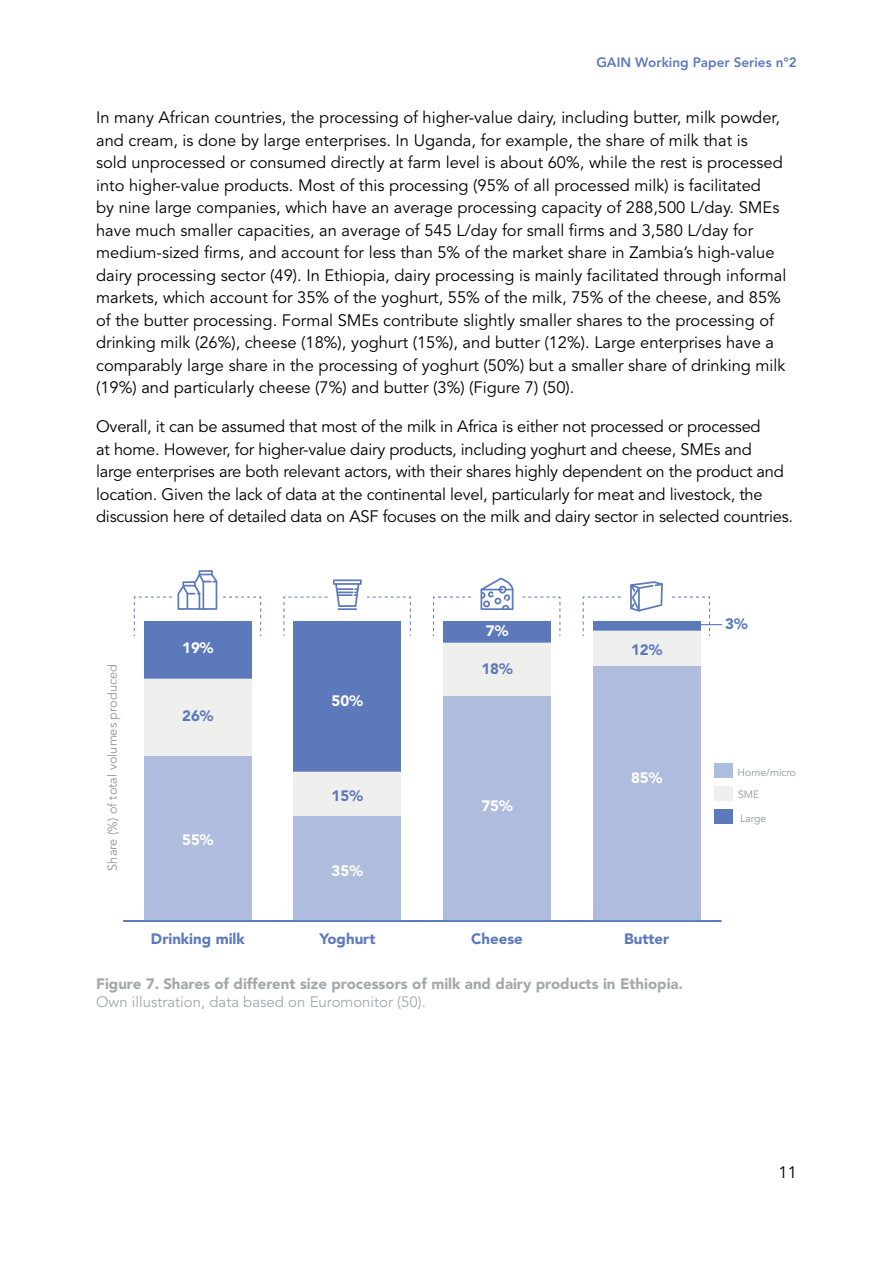
<style>
.page{position:relative;width:893px;height:1263px;background:#fff}
.page>*{position:absolute;margin:0;border:0;box-sizing:border-box;transform-origin:0 0}
.t1{font:16.5px/22.5px "Avenir LT Std";color:#000}
.t2{font:900 15px "Avenir LT Std";color:#a5a7aa}
.t3{font:900 15px "Avenir LT Std";color:#5c79bb}
.t4{font:15px "Avenir LT Std";color:#a5a7aa}
.t5{font:900 15px "Avenir LT Std";color:#fff}
.t6{font:800 13.5px "Avenir LT Std";color:#5c79bb}
.t7{font:12.75px "Avenir LT Std";color:#939597}
.t8{font:10.5px "Avenir LT Std";color:#939597}
</style>
<div class="page">
<div style="left:714px;top:809px;width:19px;height:14px;background:#5c79bb"></div>
<div style="left:144px;top:621px;width:108px;height:57px;background:#5c79bb"></div>
<div style="left:294px;top:621px;width:107px;height:150px;background:#5c79bb"></div>
<div style="left:443px;top:621px;width:108px;height:21px;background:#5c79bb"></div>
<div style="left:714px;top:786px;width:19px;height:14px;background:#efefee"></div>
<div style="left:144px;top:678px;width:108px;height:78px;background:#efefee"></div>
<div style="left:294px;top:771px;width:107px;height:45px;background:#efefee"></div>
<div style="left:443px;top:642px;width:108px;height:54px;background:#efefee"></div>
<div style="left:593px;top:630px;width:107px;height:36px;background:#efefee"></div>
<div style="left:714px;top:763px;width:19px;height:14px;background:#aebcdd"></div>
<div style="left:144px;top:756px;width:108px;height:165px;background:#aebcdd"></div>
<div style="left:294px;top:816px;width:107px;height:105px;background:#aebcdd"></div>
<div style="left:443px;top:696px;width:108px;height:225px;background:#aebcdd"></div>
<div style="left:593px;top:666px;width:107px;height:255px;background:#aebcdd"></div>
<hr style="left:123px;top:920px;width:598px;height:2px;background:#5c79bb">
<svg style="left:134px;top:570px;width:127px;height:67px"></svg>
<svg style="left:283px;top:579px;width:128px;height:58px"></svg>
<svg style="left:433px;top:578px;width:128px;height:59px"></svg>
<svg style="left:582px;top:581px;width:140px;height:56px"></svg>
<p class="t6" style="left:596px;top:54px;width:202px">GAIN Working Paper Series n°2</p>
<p class="t1" style="left:96px;top:106px;width:692px">In many African countries, the processing of higher-value dairy, including butter, milk powder, and cream, is done by large enterprises. In Uganda, for example, the share of milk that is<br>sold unprocessed or consumed directly at farm level is about 60%, while the rest is processed into higher-value products. Most of this processing (95% of all processed milk) is facilitated<br>by nine large companies, which have an average processing capacity of 288,500 L/day. SMEs have much smaller capacities, an average of 545 L/day for small firms and 3,580 L/day for medium-sized firms, and account for less than 5% of the market share in Zambia’s high-value dairy processing sector (49). In Ethiopia, dairy processing is mainly facilitated through informal markets, which account for 35% of the yoghurt, 55% of the milk, 75% of the cheese, and 85% of the butter processing. Formal SMEs contribute slightly smaller shares to the processing of drinking milk (26%), cheese (18%), yoghurt (15%), and butter (12%). Large enterprises have a comparably large share in the processing of yoghurt (50%) but a smaller share of drinking milk (19%) and particularly cheese (7%) and butter (3%) (Figure 7) (50).</p>
<p class="t1" style="left:96px;top:416px;width:698px">Overall, it can be assumed that most of the milk in Africa is either not processed or processed<br>at home. However, for higher-value dairy products, including yoghurt and cheese, SMEs and<br>large enterprises are both relevant actors, with their shares highly dependent on the product and location. Given the lack of data at the continental level, particularly for meat and livestock, the discussion here of detailed data on ASF focuses on the milk and dairy sector in selected countries.</p>
<p class="t7" style="left:105px;top:871px;width:208px;rotate:-90deg">Share (%) of total volumes produced</p>
<p class="t5" style="left:182px;top:639px;width:33px">19%</p>
<p class="t3" style="left:182px;top:707px;width:33px">26%</p>
<p class="t5" style="left:182px;top:830px;width:33px">55%</p>
<p class="t5" style="left:332px;top:691px;width:33px">50%</p>
<p class="t3" style="left:332px;top:787px;width:33px">15%</p>
<p class="t5" style="left:332px;top:861px;width:33px">35%</p>
<p class="t5" style="left:486px;top:622px;width:24px">7%</p>
<p class="t3" style="left:481px;top:659px;width:33px">18%</p>
<p class="t5" style="left:481px;top:796px;width:33px">75%</p>
<p class="t3" style="left:631px;top:640px;width:33px">12%</p>
<p class="t5" style="left:631px;top:769px;width:33px">85%</p>
<p class="t3" style="left:151px;top:929px;width:95px">Drinking milk</p>
<p class="t3" style="left:319px;top:929px;width:58px">Yoghurt</p>
<p class="t3" style="left:471px;top:929px;width:53px">Cheese</p>
<p class="t3" style="left:624px;top:929px;width:47px">Butter</p>
<p class="t2" style="left:96px;top:974px;width:588px">Figure 7. Shares of different size processors of milk and dairy products in Ethiopia.</p>
<p class="t4" style="left:96px;top:993px;width:331px">Own illustration, data based on Euromonitor (50).</p>
<p class="t3" style="left:725px;top:614px;width:24px">3%</p>
<p class="t8" style="left:738px;top:766px;width:60px">Home/micro</p>
<p class="t8" style="left:738px;top:788px;width:23px">SME</p>
<p class="t8" style="left:740px;top:812px;width:28px">Large</p>
<p class="t1" style="left:778px;top:1161px;width:20px">11</p>
</div>
